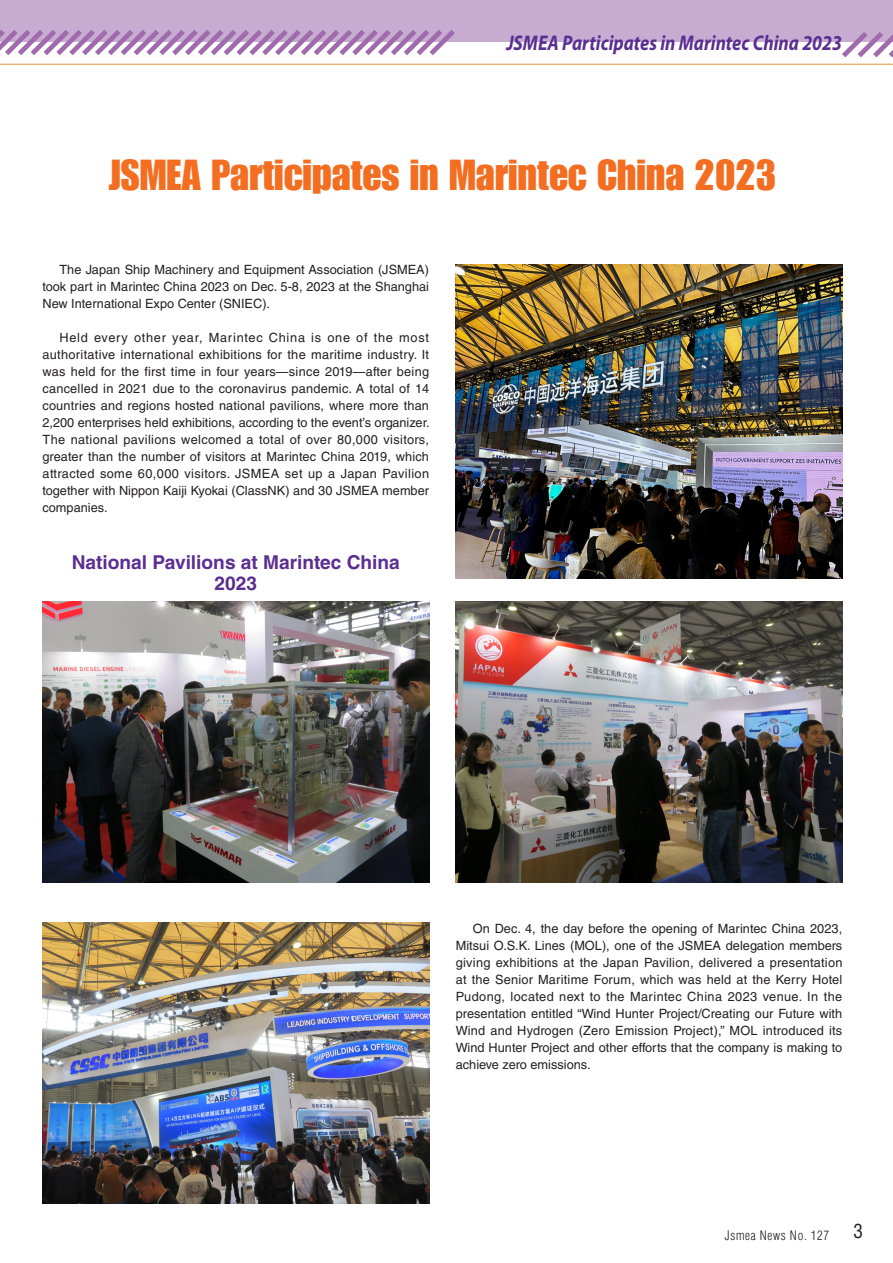
<style>
.page{position:relative;width:893px;height:1263px;background:#fff}
.page>*{position:absolute;margin:0;border:0;box-sizing:border-box;transform-origin:0 0}
.t1{font:42.45px "Impact LT Std";color:#f36e21}
.t2{font:italic 700 21.3px "Myriad Pro";color:#5b2e91;scale:.86 1}
.t3{font:700 19.2px/21.3px "Helvetica LT Std";color:#5b2e91;text-align:center}
.t4{font:condensed 19.2px "Helvetica LT Std";color:#231f20}
.t5{font:12.75px/17px "Helvetica LT Std";color:#231f20;text-align:justify}
.t6{font:300 condensed 12.75px "Helvetica LT Std";letter-spacing:.05em;color:#231f20}
</style>
<div class="page">
<div style="left:0;top:0;width:893px;height:42px;background:#c7abd1"></div>
<svg style="left:842px;top:32px;width:51px;height:26px"></svg>
<hr style="left:0;top:64px;width:893px;height:1px;background:#ee8d39">
<svg style="left:0;top:30px;width:455px;height:26px"></svg>
<img style="left:42px;top:602px;width:387px;height:280px">
<img style="left:455px;top:264px;width:387px;height:314px">
<img style="left:455px;top:602px;width:387px;height:280px">
<img style="left:43px;top:923px;width:387px;height:280px">
<h2 class="t2" style="left:506px;top:31px;width:392px">JSMEA Participates in Marintec China 2023</h2>
<h1 class="t1" style="left:108px;top:151px;width:669px">JSMEA Participates in Marintec China 2023</h1>
<p class="t5" style="left:43px;top:261px;width:388px;text-indent:17px">The Japan Ship Machinery and Equipment Association (JSMEA) took part in Marintec China 2023 on Dec. 5-8, 2023 at the Shanghai New International Expo Center (SNIEC).</p>
<p class="t5" style="left:43px;top:329px;width:389px;text-indent:17px">Held every other year, Marintec China is one of the most authoritative international exhibitions for the maritime industry. It was held for the first time in four years—since 2019—after being cancelled in 2021 due to the coronavirus pandemic. A total of 14 countries and regions hosted national pavilions, where more than 2,200 enterprises held exhibitions, according to the event’s organizer.<br>The national pavilions welcomed a total of over 80,000 visitors, greater than the number of visitors at Marintec China 2019, which attracted some 60,000 visitors. JSMEA set up a Japan Pavilion together with Nippon Kaiji Kyokai (ClassNK) and 30 JSMEA member companies.</p>
<h3 class="t3" style="left:72px;top:551px;width:330px">National Pavilions at Marintec China<br>2023</h3>
<p class="t5" style="left:456px;top:920px;width:388px;text-indent:17px">On Dec. 4, the day before the opening of Marintec China 2023, Mitsui O.S.K. Lines (MOL), one of the JSMEA delegation members giving exhibitions at the Japan Pavilion, delivered a presentation at the Senior Maritime Forum, which was held at the Kerry Hotel Pudong, located next to the Marintec China 2023 venue. In the presentation entitled “Wind Hunter Project/Creating our Future with Wind and Hydrogen (Zero Emission Project),” MOL introduced its Wind Hunter Project and other efforts that the company is making to achieve zero emissions.</p>
<p class="t6" style="left:725px;top:1227px;width:106px">Jsmea News No. 127</p>
<h3 class="t4" style="left:854px;top:1219px;width:11px">3</h3>
</div>
